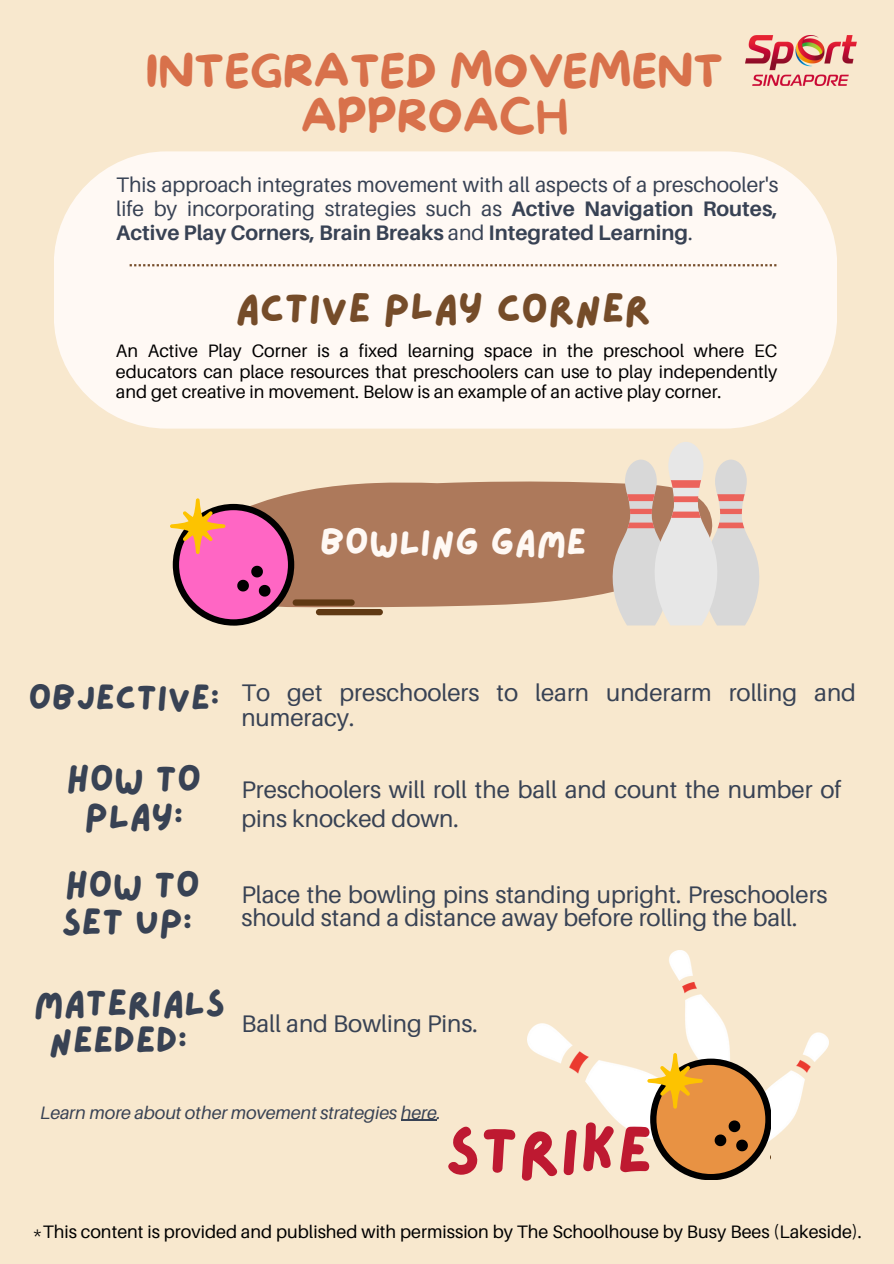
<style>
.page{position:relative;width:894px;height:1264px;background:#fff}
.page>*{position:absolute;margin:0;border:0;box-sizing:border-box;transform-origin:0 0}
.t1{font:66px "Lazydog";color:#be1931}
.t2{font:45px/45px "More Sugar";color:#d8714b;text-align:center}
.t3{font:42px "Lazydog";color:#754c29}
.t4{font:37.5px/37.2px "Lazydog";color:#384254}
.t5{font:37.5px "Lazydog";color:#fff9f4}
.t6{font:36px "Lazydog";color:#384254}
.t7{font:24px/24.8px "Aileron";color:#384254}
.t8{font:21px/23.7px "Aileron";color:#384254;text-align:justify}
.t9{font:18px/20.2px "Aileron";color:#000;text-align:justify}
.t10{font:italic 18px "Aileron";color:#384254}
.s1{font-weight:700}
</style>
<div class="page">
<div style="left:0;top:0;width:893px;height:1263px;background:#f8e8ce"></div>
<img style="left:745px;top:35px;width:110px;height:50px">
<div style="left:275px;top:481px;width:335px;height:126px;background:#ad795b"></div>
<div style="left:54px;top:151px;width:782px;height:277px;background:#fff9f4;border-radius:113px"></div>
<svg style="left:130px;top:264px;width:647px;height:2px"></svg>
<svg style="left:610px;top:442px;width:150px;height:183px"></svg>
<svg style="left:170px;top:498px;width:124px;height:127px"></svg>
<div style="left:292px;top:599px;width:62px;height:6px;background:#603913;border-radius:3px"></div>
<div style="left:316px;top:609px;width:67px;height:6px;background:#603913;border-radius:3px"></div>
<img style="left:527px;top:950px;width:301px;height:191px">
<svg style="left:647px;top:1053px;width:123px;height:126px"></svg>
<hr style="left:400px;top:1119px;width:36px;height:1px;background:#384254">
<p class="t2" style="left:146px;top:51px;width:578px">INTEGRATED MOVEMENT<br>APPROACH</p>
<p class="t8" style="left:116px;top:173px;width:663px">This approach integrates movement with all aspects of a preschooler's life by incorporating strategies such as <span class="s1">Active Navigation Routes, Active Play Corners, Brain Breaks</span> and <span class="s1">Integrated Learning</span>.</p>
<p class="t3" style="left:235px;top:288px;width:417px">ACTIVE PLAY CORNER</p>
<p class="t9" style="left:116px;top:340px;width:663px">An Active Play Corner is a fixed learning space in the preschool where EC educators can place resources that preschoolers can use to play independently and get creative in movement. Below is an example of an active play corner.</p>
<p class="t5" style="left:319px;top:524px;width:268px">BOWLING GAME</p>
<p class="t6" style="left:29px;top:680px;width:192px">OBJECTIVE:</p>
<p class="t7" style="left:241px;top:679px;width:616px">To get preschoolers to learn underarm rolling and numeracy.</p>
<p class="t4" style="left:66px;top:761px;width:137px">HOW TO</p>
<p class="t4" style="left:85px;top:798px;width:100px">PLAY:</p>
<p class="t7" style="left:241px;top:774px;width:601px;line-height:29.2px">Preschoolers will roll the ball and count the number of pins knocked down.</p>
<p class="t4" style="left:61px;top:868px;width:140px">HOW TO<br>SET UP:</p>
<p class="t7" style="left:241px;top:882px;width:587px;line-height:23.7px">Place the bowling pins standing upright. Preschoolers should stand a distance away before rolling the ball.</p>
<p class="t4" style="left:49px;top:986px;width:178px;text-indent:-15px">MATERIALS<br>NEEDED:</p>
<p class="t7" style="left:241px;top:1011px;width:238px">Ball and Bowling Pins.</p>
<p class="t10" style="left:40px;top:1100px;width:402px">Learn more about other movement strategies here.</p>
<p class="t1" style="left:445px;top:1119px;width:209px">STRIKE</p>
<p class="t9" style="left:33px;top:1220px;width:830px">*This content is provided and published with permission by The Schoolhouse by Busy Bees (Lakeside).</p>
</div>
